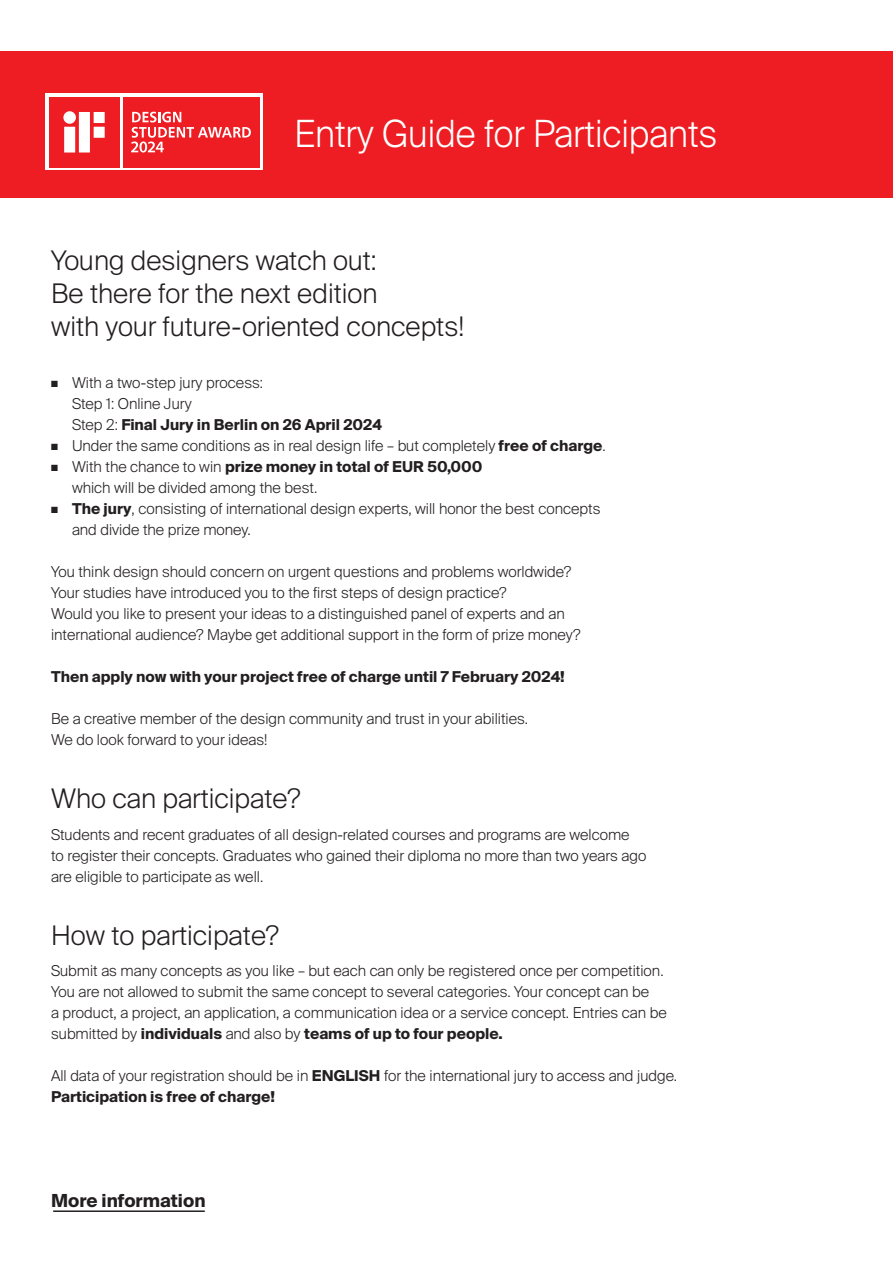
<style>
.page{position:relative;width:893px;height:1263px;background:#fff}
.page>*{position:absolute;margin:0;border:0;box-sizing:border-box;transform-origin:0 0}
.t1{font:300 37.5px "Suisse Intl";color:#fff;scale:.95 1}
.t2{font:300 27px/33px "Suisse Intl";color:#231f20}
.t3{font:700 18px "Suisse Intl";color:#231f20}
.t4{font:300 15px/21px "Suisse Intl";color:#231f20}
.t5{font:700 15px "Suisse Intl";color:#231f20}
.s1{font-weight:700}
</style>
<div class="page">
<div style="left:0;top:51px;width:893px;height:147px;background:#ee1d23"></div>
<hr style="left:53px;top:1210px;width:152px;height:2px;background:#231f20">
<div style="left:46px;top:94px;width:217px;height:76px;background:linear-gradient(to right,#fff,#fff)"></div>
<div style="left:49px;top:97px;width:70px;height:70px;background:#ee1d23"></div>
<svg style="left:63px;top:111px;width:42px;height:42px"></svg>
<div style="left:123px;top:97px;width:136px;height:70px;background:#ee1d23"></div>
<svg style="left:131px;top:112px;width:120px;height:41px"></svg>
<h1 class="t1" style="left:294px;top:112px;width:446px">Entry Guide for Participants</h1>
<h2 class="t2" style="left:51px;top:244px;width:415px">Young designers watch out:<br>Be there for the next edition<br>with your future-oriented concepts!</h2>
<p class="t4" style="left:72px;top:372px;width:311px;text-indent:-21px">■ With a two-step jury process:<br>Step 1: Online Jury<br>Step 2: <span class="s1">Final Jury in Berlin on 26 April 2024</span></p>
<p class="t4" style="left:51px;top:435px;width:556px">■ Under the same conditions as in real design life – but completely <span class="s1">free of charge</span>.</p>
<p class="t4" style="left:72px;top:456px;width:412px;text-indent:-21px">■ With the chance to win <span class="s1">prize money in total of EUR 50,000 </span>which will be divided among the best.</p>
<p class="t4" style="left:72px;top:498px;width:530px;text-indent:-21px">■ <span class="s1">The jury</span>, consisting of international design experts, will honor the best concepts and divide the prize money.</p>
<p class="t4" style="left:51px;top:561px;width:531px">You think design should concern on urgent questions and problems worldwide?<br>Your studies have introduced you to the first steps of design practice?<br>Would you like to present your ideas to a distinguished panel of experts and an international audience? Maybe get additional support in the form of prize money?</p>
<p class="t5" style="left:51px;top:668px;width:515px">Then apply now with your project free of charge until 7 February 2024!</p>
<p class="t4" style="left:51px;top:708px;width:478px">Be a creative member of the design community and trust in your abilities.<br>We do look forward to your ideas!</p>
<h2 class="t2" style="left:51px;top:782px;width:251px">Who can participate?</h2>
<p class="t4" style="left:51px;top:824px;width:597px">Students and recent graduates of all design-related courses and programs are welcome<br>to register their concepts. Graduates who gained their diploma no more than two years ago are eligible to participate as well.</p>
<h2 class="t2" style="left:51px;top:919px;width:229px">How to participate?</h2>
<p class="t4" style="left:51px;top:960px;width:617px">Submit as many concepts as you like – but each can only be registered once per competition.<br>You are not allowed to submit the same concept to several categories. Your concept can be<br>a product, a project, an application, a communication idea or a service concept. Entries can be submitted by <span class="s1">individuals</span> and also by <span class="s1">teams of up to four people.</span></p>
<p class="t4" style="left:51px;top:1065px;width:628px">All data of your registration should be in <span class="s1">ENGLISH</span> for the international jury to access and judge.<br><span class="s1">Participation is free of charge!</span></p>
<p class="t3" style="left:51px;top:1191px;width:156px">More information</p>
</div>
